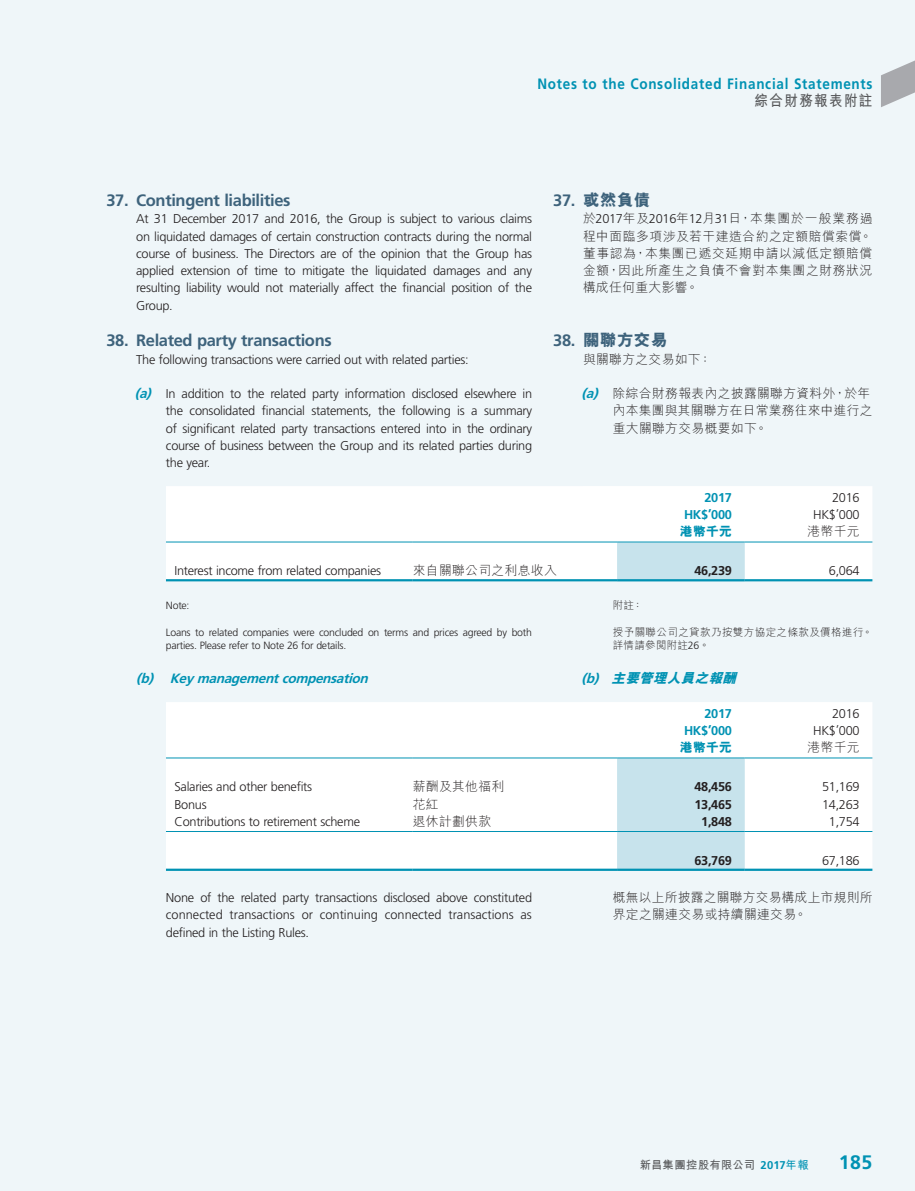
<style>
.page{position:relative;width:915px;height:1191px;background:#fff}
.page>*{position:absolute;margin:0;border:0;box-sizing:border-box;transform-origin:0 0}
.t1{font:700 19.5px "Frutiger LT Std";color:#0092b3}
.Heading_1{font:700 16.5px "Frutiger LT Std";letter-spacing:-.02em;color:#3e637c}
.C_Heading_1{font:800 16.5px "M Hei HK";letter-spacing:.03em;color:#3e637c}
.t2{font:700 15px "Frutiger LT Std";letter-spacing:.055em;color:#0092b3;scale:.9 1}
.t3{font:700 15px "M Hei HK";letter-spacing:.105em;color:#57585a;scale:.9 1}
.Heading_2{font:italic 700 13.5px "Frutiger LT Std";color:#0092b3}
.C_Heading_2{font:italic 800 13.5px "M Hei HK";color:#0092b3}
.Body_Text{font:300 12.75px/17.2px "Frutiger LT Std";letter-spacing:-.02em;color:#231f20;text-align:justify}
.Heading_2-2{font:300 12.75px/17.2px "Frutiger LT Std";letter-spacing:-.02em;color:#231f20;text-align:justify}
.C_Body_Text{font:300 12.75px/17.2px "M Hei HK";letter-spacing:.03em;color:#231f20;text-align:justify}
.C_Heading_2-2{font:300 12.75px/17.2px "M Hei HK";letter-spacing:.03em;color:#231f20}
.Body_Text-2{font:300 12.75px "M Hei HK";letter-spacing:.03em;color:#231f20}
.Body_Text-3{font:700 12.75px "Frutiger LT Std";letter-spacing:-.02em;color:#231f20}
.Body_Text-4{font:700 12.75px "Frutiger LT Std";letter-spacing:-.02em;color:#0092b3}
.Body_Text-5{font:800 12.75px "M Hei HK";letter-spacing:.03em;color:#0092b3}
.t4{font:700 11.25px "M Hei HK";letter-spacing:.03em;color:#57585a}
.Notes{font:300 10.5px/13.5px "Frutiger LT Std";letter-spacing:-.02em;color:#231f20}
.C_Notes{font:300 10.5px/13.5px "M Hei HK";letter-spacing:.04em;color:#231f20}
.s1{font-weight:700;font-style:italic;font-size:13.5px;color:#0092b3}
.s2{font-family:"Frutiger LT Std";font-weight:700}
.s3{font-family:"Frutiger LT Std"}
.s4{font-family:"Frutiger LT Std";font-weight:700;font-style:italic;font-size:13.5px;color:#0092b3}
.s5{font-family:"Frutiger LT Std";color:#0092b3}
.s6{color:#0092b3}
</style>
<div class="page">
<div style="left:0;top:0;width:914px;height:1191px;background:#eff6f9"></div>
<svg style="left:881px;top:61px;width:33px;height:46px"></svg>
<div style="left:166px;top:486px;width:706px;height:93px;background:#fff"></div>
<svg style="left:583px;top:486px;width:246px;height:93px"></svg>
<hr style="left:166px;top:541px;width:246px;height:1px;background:#0092b3">
<hr style="left:412px;top:541px;width:205px;height:1px;background:#0092b3">
<hr style="left:617px;top:541px;width:127px;height:1px;background:#0092b3">
<hr style="left:744px;top:541px;width:128px;height:1px;background:#0092b3">
<hr style="left:166px;top:579px;width:246px;height:2px;background:#0092b3">
<hr style="left:412px;top:579px;width:205px;height:2px;background:#0092b3">
<hr style="left:617px;top:579px;width:127px;height:2px;background:#0092b3">
<hr style="left:744px;top:579px;width:128px;height:2px;background:#0092b3">
<div style="left:166px;top:702px;width:706px;height:166px;background:#fff"></div>
<svg style="left:583px;top:702px;width:246px;height:166px"></svg>
<hr style="left:166px;top:757px;width:246px;height:1px;background:#0092b3">
<hr style="left:412px;top:757px;width:205px;height:1px;background:#0092b3">
<hr style="left:617px;top:757px;width:127px;height:1px;background:#0092b3">
<hr style="left:744px;top:757px;width:128px;height:1px;background:#0092b3">
<hr style="left:166px;top:831px;width:246px;height:1px;background:#0092b3">
<hr style="left:412px;top:831px;width:205px;height:1px;background:#0092b3">
<hr style="left:617px;top:831px;width:127px;height:1px;background:#0092b3">
<hr style="left:744px;top:831px;width:128px;height:1px;background:#0092b3">
<hr style="left:166px;top:868px;width:246px;height:3px;background:#0092b3">
<hr style="left:412px;top:868px;width:205px;height:3px;background:#0092b3">
<hr style="left:617px;top:868px;width:127px;height:3px;background:#0092b3">
<hr style="left:744px;top:868px;width:128px;height:3px;background:#0092b3">
<p class="t2" style="left:537px;top:75px;width:374px">Notes to the Consolidated Financial Statements</p>
<p class="t3" style="left:754px;top:89px;width:132px">綜合財務報表附註</p>
<p class="Heading_1" style="left:106px;top:191px;width:185px">37. Contingent liabilities</p>
<p class="Body_Text" style="left:136px;top:210px;width:397px">At 31 December 2017 and 2016, the Group is subject to various claims on liquidated damages of certain construction contracts during the normal course of business. The Directors are of the opinion that the Group has applied extension of time to mitigate the liquidated damages and any resulting liability would not materially affect the financial position of the Group.</p>
<p class="Heading_1" style="left:106px;top:331px;width:227px">38. Related party transactions</p>
<p class="Body_Text" style="left:136px;top:351px;width:334px">The following transactions were carried out with related parties:</p>
<p class="Heading_2-2" style="left:166px;top:385px;width:367px;text-indent:-31px"><span class="s1">(a)</span> In addition to the related party information disclosed elsewhere in the consolidated financial statements, the following is a summary of significant related party transactions entered into in the ordinary course of business between the Group and its related parties during the year.</p>
<p class="C_Heading_1" style="left:553px;top:192px;width:99px"><span class="s2">37.</span> 或然負債</p>
<p class="C_Body_Text" style="left:583px;top:210px;width:291px">於<span class="s3">2017</span>年及<span class="s3">2016</span>年<span class="s3">12</span>月<span class="s3">31</span>日，本集團於一般業務過程中面臨多項涉及若干建造合約之定額賠償索償。董事認為，本集團已遞交延期申請以減低定額賠償金額，因此所產生之負債不會對本集團之財務狀況構成任何重大影響。</p>
<p class="C_Heading_1" style="left:553px;top:332px;width:116px"><span class="s2">38.</span> 關聯方交易</p>
<p class="C_Body_Text" style="left:583px;top:350px;width:130px">與關聯方之交易如下：</p>
<p class="C_Heading_2-2" style="left:612px;top:385px;width:261px;text-indent:-31px"><span class="s4">(a)</span> 除綜合財務報表內之披露關聯方資料外，於年內本集團與其關聯方在日常業務往來中進行之重大關聯方交易概要如下。</p>
<p class="Body_Text-4" style="left:704px;top:490px;width:29px">2017</p>
<p class="Body_Text" style="left:831px;top:489px;width:29px">2016</p>
<p class="Body_Text-4" style="left:683px;top:507px;width:49px">HK$’000</p>
<p class="Body_Text" style="left:812px;top:506px;width:48px">HK$’000</p>
<p class="Body_Text-5" style="left:679px;top:525px;width:54px">港幣千元</p>
<p class="Body_Text-2" style="left:807px;top:525px;width:54px">港幣千元</p>
<p class="Body_Text" style="left:174px;top:562px;width:208px">Interest income from related companies</p>
<p class="Body_Text-2" style="left:412px;top:564px;width:145px">來自關聯公司之利息收入</p>
<p class="Body_Text-3" style="left:694px;top:563px;width:39px">46,239</p>
<p class="Body_Text" style="left:828px;top:562px;width:32px">6,064</p>
<p class="Notes" style="left:166px;top:598px;width:25px">Note:</p>
<p class="Notes" style="left:166px;top:625px;width:367px">Loans to related companies were concluded on terms and prices agreed by both parties. Please refer to Note 26 for details.</p>
<p class="Heading_2" style="left:136px;top:670px;width:237px">(b) Keymanagementcompensation</p>
<p class="Body_Text-4" style="left:704px;top:706px;width:29px">2017</p>
<p class="Body_Text" style="left:831px;top:705px;width:29px">2016</p>
<p class="Body_Text-4" style="left:683px;top:723px;width:49px">HK$’000</p>
<p class="Body_Text" style="left:812px;top:722px;width:48px">HK$’000</p>
<p class="Body_Text-5" style="left:679px;top:741px;width:54px">港幣千元</p>
<p class="Body_Text-2" style="left:807px;top:741px;width:54px">港幣千元</p>
<p class="Body_Text" style="left:174px;top:778px;width:139px">Salaries and other benefits</p>
<p class="Body_Text-2" style="left:412px;top:780px;width:93px">薪酬及其他福利</p>
<p class="Body_Text-3" style="left:694px;top:779px;width:39px">48,456</p>
<p class="Body_Text" style="left:821px;top:778px;width:39px">51,169</p>
<p class="Body_Text" style="left:174px;top:795px;width:34px">Bonus</p>
<p class="Body_Text-2" style="left:412px;top:797px;width:27px">花紅</p>
<p class="Body_Text-3" style="left:694px;top:796px;width:39px">13,465</p>
<p class="Body_Text" style="left:821px;top:795px;width:39px">14,263</p>
<p class="Body_Text" style="left:174px;top:813px;width:187px">Contributions to retirement scheme</p>
<p class="Body_Text-2" style="left:412px;top:814px;width:80px">退休計劃供款</p>
<p class="Body_Text-3" style="left:701px;top:814px;width:32px">1,848</p>
<p class="Body_Text" style="left:828px;top:813px;width:32px">1,754</p>
<p class="Body_Text-3" style="left:694px;top:853px;width:39px">63,769</p>
<p class="Body_Text" style="left:821px;top:852px;width:39px">67,186</p>
<p class="Body_Text" style="left:166px;top:889px;width:367px">None of the related party transactions disclosed above constituted connected transactions or continuing connected transactions as defined in the Listing Rules.</p>
<p class="C_Notes" style="left:612px;top:598px;width:32px">附註：</p>
<p class="C_Notes" style="left:612px;top:625px;width:261px">授予關聯公司之貸款乃按雙方協定之條款及價格進行。詳情請參閱附註<span class="s3">26</span>。</p>
<p class="C_Heading_2" style="left:581px;top:671px;width:159px"><span class="s2">(b)</span> 主要管理人員之報酬</p>
<p class="C_Body_Text" style="left:612px;top:888px;width:261px">概無以上所披露之關聯方交易構成上市規則所界定之關連交易或持續關連交易。</p>
<p class="t4" style="left:639px;top:1156px;width:170px">新昌集團控股有限公司 <span class="s5">2017</span><span class="s6">年報</span></p>
<h1 class="t1" style="left:838px;top:1150px;width:35px">185</h1>
</div>
